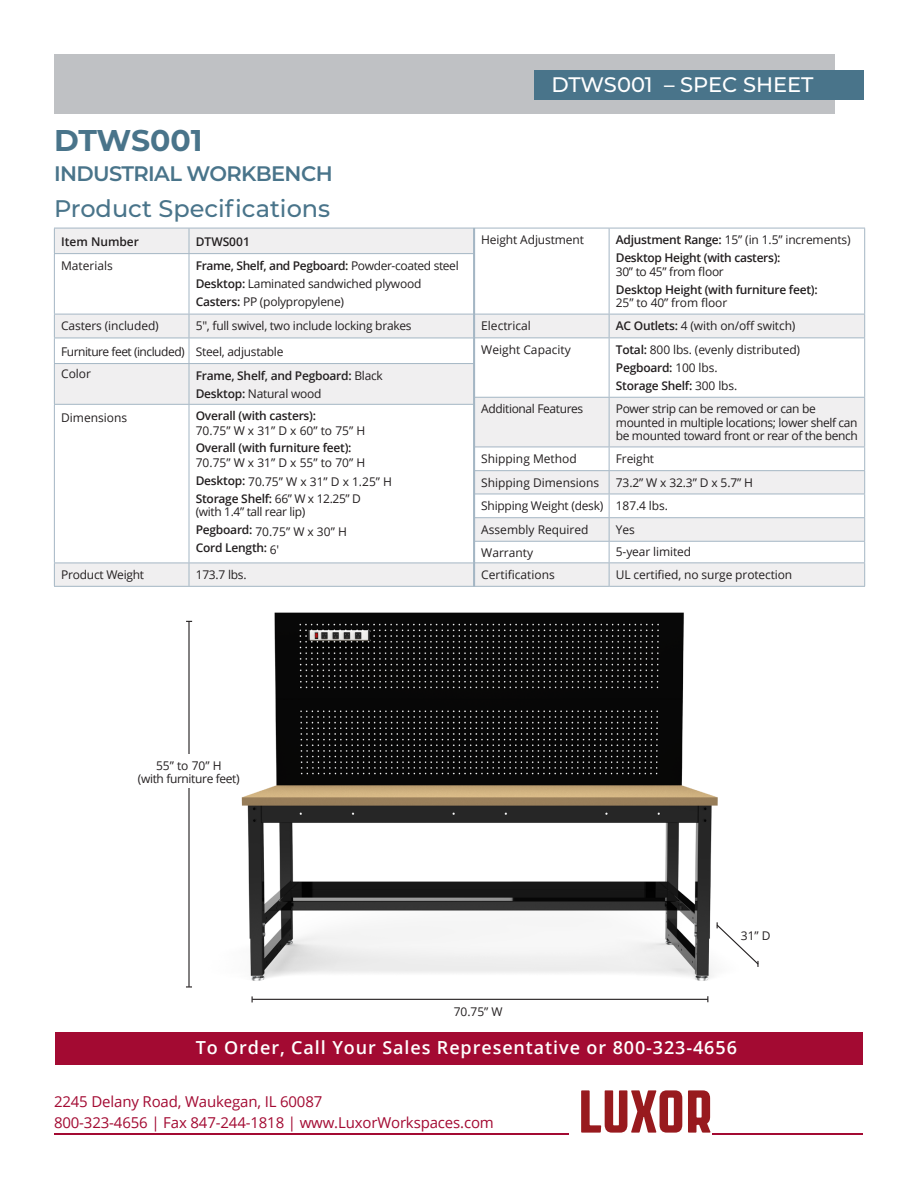
<style>
.page{position:relative;width:918px;height:1188px;background:#fff}
.page>*{position:absolute;margin:0;border:0;box-sizing:border-box;transform-origin:0 0}
.t1{font:700 30px "Montserrat";letter-spacing:-.01em;color:#49748a}
.t2{font:500 24px "Montserrat";color:#49748a}
.t3{font:600 21px "Montserrat";letter-spacing:-.03em;color:#49748a}
.t4{font:500 21px "Montserrat";color:#fff}
.t5{font:600 18px "Open Sans";letter-spacing:.05em;color:#fff}
.Footer_Contact_info{font:15px "Open Sans";letter-spacing:-.01em;color:#a30a32}
.t6{font:12px/13.5px "Open Sans";letter-spacing:-.02em;color:#231f20}
.t7{font:600 12px/13.5px "Open Sans";letter-spacing:-.02em;color:#231f20}
.t8{font:12px/15px "Open Sans";color:#231f20}
.t9{font:12px "Open Sans";letter-spacing:-.04em;color:#231f20}
.t10{font:600 12px "Open Sans";color:#231f20}
.s1{font-weight:600}
.s2{font-weight:400}
</style>
<div class="page">
<img style="left:241px;top:612px;width:477px;height:388px">
<hr style="left:188px;top:621px;width:2px;height:366px;background:#231f20">
<div style="left:131px;top:755px;width:110px;height:33px;background:#fff"></div>
<hr style="left:252px;top:999px;width:456px;height:1px;background:#231f20">
<svg style="left:716px;top:922px;width:43px;height:45px"></svg>
<hr style="left:54px;top:1134px;width:514px;height:1px;background:#a30a32">
<hr style="left:712px;top:1133px;width:150px;height:1px;background:#a30a32">
<div style="left:54px;top:54px;width:781px;height:60px;background:#bfc1c4"></div>
<div style="left:534px;top:70px;width:330px;height:29px;background:#49748a"></div>
<svg style="left:581px;top:1090px;width:101px;height:43px"></svg>
<svg style="left:688px;top:1090px;width:23px;height:43px"></svg>
<div style="left:55px;top:364px;width:418px;height:222px;background:#f0eff0"></div>
<svg style="left:55px;top:405px;width:418px;height:158px"></svg>
<hr style="left:54px;top:364px;width:1px;height:40px;background:#a4b6c4">
<hr style="left:189px;top:364px;width:1px;height:40px;background:#a4b6c4">
<hr style="left:54px;top:404px;width:135px;height:1px;background:#a4b6c4">
<hr style="left:189px;top:404px;width:285px;height:1px;background:#a4b6c4">
<hr style="left:54px;top:563px;width:135px;height:1px;background:#a4b6c4">
<svg style="left:54px;top:563px;width:1px;height:23px"></svg>
<hr style="left:189px;top:563px;width:285px;height:1px;background:#a4b6c4">
<svg style="left:189px;top:563px;width:1px;height:23px"></svg>
<hr style="left:54px;top:586px;width:135px;height:1px;background:#a4b6c4">
<hr style="left:189px;top:586px;width:285px;height:1px;background:#a4b6c4">
<hr style="left:54px;top:405px;width:1px;height:158px;background:#a4b6c4">
<hr style="left:189px;top:405px;width:1px;height:158px;background:#a4b6c4">
<svg style="left:475px;top:229px;width:389px;height:85px"></svg>
<svg style="left:475px;top:315px;width:389px;height:271px;fill:#f0eff0"></svg>
<hr style="left:474px;top:228px;width:135px;height:1px;background:#a4b6c4">
<hr style="left:609px;top:228px;width:256px;height:1px;background:#a4b6c4">
<hr style="left:609px;top:228px;width:1px;height:86px;background:#a4b6c4">
<hr style="left:864px;top:228px;width:1px;height:86px;background:#a4b6c4">
<hr style="left:609px;top:338px;width:1px;height:59px;background:#a4b6c4">
<hr style="left:864px;top:338px;width:1px;height:59px;background:#a4b6c4">
<hr style="left:474px;top:314px;width:135px;height:1px;background:#a4b6c4">
<svg style="left:54px;top:228px;width:419px;height:136px"></svg>
<hr style="left:474px;top:337px;width:135px;height:1px;background:#a4b6c4">
<hr style="left:609px;top:314px;width:256px;height:1px;background:#a4b6c4">
<svg style="left:609px;top:314px;width:1px;height:23px"></svg>
<svg style="left:864px;top:314px;width:1px;height:23px"></svg>
<hr style="left:609px;top:337px;width:256px;height:1px;background:#a4b6c4">
<hr style="left:474px;top:397px;width:135px;height:1px;background:#a4b6c4">
<hr style="left:474px;top:447px;width:135px;height:1px;background:#a4b6c4">
<hr style="left:609px;top:397px;width:256px;height:1px;background:#a4b6c4">
<hr style="left:609px;top:398px;width:1px;height:49px;background:#a4b6c4">
<hr style="left:864px;top:398px;width:1px;height:49px;background:#a4b6c4">
<hr style="left:609px;top:447px;width:256px;height:1px;background:#a4b6c4">
<hr style="left:474px;top:470px;width:135px;height:1px;background:#a4b6c4">
<hr style="left:474px;top:494px;width:135px;height:1px;background:#a4b6c4">
<hr style="left:609px;top:470px;width:256px;height:1px;background:#a4b6c4">
<hr style="left:609px;top:494px;width:256px;height:1px;background:#a4b6c4">
<hr style="left:474px;top:517px;width:135px;height:1px;background:#a4b6c4">
<hr style="left:474px;top:541px;width:135px;height:1px;background:#a4b6c4">
<hr style="left:609px;top:517px;width:256px;height:1px;background:#a4b6c4">
<hr style="left:609px;top:541px;width:256px;height:1px;background:#a4b6c4">
<hr style="left:474px;top:562px;width:135px;height:1px;background:#a4b6c4">
<hr style="left:474px;top:586px;width:135px;height:1px;background:#a4b6c4">
<hr style="left:609px;top:562px;width:256px;height:1px;background:#a4b6c4">
<svg style="left:609px;top:447px;width:1px;height:139px"></svg>
<svg style="left:864px;top:447px;width:1px;height:139px"></svg>
<hr style="left:609px;top:586px;width:256px;height:1px;background:#a4b6c4">
<hr style="left:473px;top:228px;width:2px;height:359px;background:#a4b6c4">
<div style="left:55px;top:1032px;width:808px;height:33px;background:#a30a32"></div>
<p class="t1" style="left:54px;top:119px;width:150px">DTWS001</p>
<p class="t3" style="left:54px;top:159px;width:280px">INDUSTRIAL WORKBENCH</p>
<p class="t2" style="left:54px;top:192px;width:278px">Product Specifications</p>
<p class="t10" style="left:61px;top:233px;width:79px">Item Number</p>
<p class="t10" style="left:196px;top:233px;width:56px">DTWS001</p>
<p class="t8" style="left:61px;top:258px;width:53px">Materials</p>
<p class="t6" style="left:196px;top:256px;width:264px;line-height:18px"><span class="s1">Frame, Shelf, and Pegboard:</span> Powder-coated steel<br><span class="s1">Desktop:</span> Laminated sandwiched plywood</p>
<p class="t6" style="left:196px;top:294px;width:150px"><span class="s1">Casters:</span> PP (polypropylene)</p>
<p class="t6" style="left:61px;top:319px;width:99px">Casters (included)</p>
<p class="t6" style="left:196px;top:319px;width:217px">5", full swivel, two include locking brakes</p>
<p class="t9" style="left:61px;top:343px;width:125px">Furniture feet (included)</p>
<p class="t6" style="left:196px;top:344px;width:89px">Steel, adjustable</p>
<p class="t6" style="left:61px;top:367px;width:31px">Color</p>
<p class="t7" style="left:196px;top:368px;width:189px">Frame, Shelf, and Pegboard: <span class="s2">Black</span></p>
<p class="t6" style="left:196px;top:386px;width:127px"><span class="s1">Desktop:</span> Natural wood</p>
<p class="t8" style="left:61px;top:410px;width:68px">Dimensions</p>
<p class="t8" style="left:196px;top:408px;width:171px"><span class="s1">Overall (with casters):<br></span>70.75” W x 31” D x 60” to 75” H</p>
<p class="t7" style="left:196px;top:440px;width:171px;line-height:15px">Overall (with furniture feet):<br><span class="s2">70.75” W x 31” D x 55” to 70” H</span></p>
<p class="t6" style="left:196px;top:475px;width:198px"><span class="s1">Desktop:</span> 70.75” W x 31” D x 1.25” H</p>
<p class="t6" style="left:196px;top:492px;width:167px"><span class="s1">Storage Shelf:</span> 66” W x 12.25” D (with 1.4” tall rear lip)</p>
<p class="t6" style="left:196px;top:525px;width:153px"><span class="s1">Pegboard:</span> 70.75” W x 30” H</p>
<p class="t7" style="left:196px;top:541px;width:85px">Cord Length: <span class="s2">6'</span></p>
<p class="t6" style="left:61px;top:568px;width:85px">Product Weight</p>
<p class="t6" style="left:196px;top:568px;width:52px">173.7 lbs.</p>
<p class="t4" style="left:551px;top:70px;width:264px">DTWS001 – SPEC SHEET</p>
<p class="t6" style="left:481px;top:233px;width:104px">Height Adjustment</p>
<p class="t6" style="left:616px;top:233px;width:236px"><span class="s1">Adjustment Range:</span> 15” (in 1.5” increments)</p>
<p class="t7" style="left:616px;top:251px;width:166px">Desktop Height (with casters):<br><span class="s2">30” to 45” from floor</span></p>
<p class="t7" style="left:616px;top:282px;width:203px">Desktop Height (with furniture feet):<br><span class="s2">25” to 40” from floor</span></p>
<p class="t8" style="left:481px;top:318px;width:51px">Electrical</p>
<p class="t6" style="left:616px;top:319px;width:181px"><span class="s1">AC Outlets:</span> 4 (with on/off switch)</p>
<p class="t8" style="left:481px;top:342px;width:91px">Weight Capacity</p>
<p class="t6" style="left:616px;top:343px;width:186px"><span class="s1">Total:</span> 800 lbs. (evenly distributed)</p>
<p class="t7" style="left:616px;top:361px;width:103px">Pegboard: <span class="s2">100 lbs.</span></p>
<p class="t7" style="left:616px;top:379px;width:123px">Storage Shelf: <span class="s2">300 lbs.</span></p>
<p class="t6" style="left:481px;top:402px;width:104px">Additional Features</p>
<p class="t6" style="left:616px;top:402px;width:244px">Power strip can be removed or can be mounted in multiple locations; lower shelf can be mounted toward front or rear of the bench</p>
<p class="t8" style="left:481px;top:451px;width:97px">Shipping Method</p>
<p class="t6" style="left:616px;top:452px;width:40px">Freight</p>
<p class="t8" style="left:481px;top:475px;width:119px">Shipping Dimensions</p>
<p class="t6" style="left:616px;top:475px;width:139px">73.2” W x 32.3” D x 5.7” H</p>
<p class="t6" style="left:481px;top:499px;width:124px">Shipping Weight (desk)</p>
<p class="t6" style="left:616px;top:499px;width:53px">187.4 lbs.</p>
<p class="t8" style="left:481px;top:522px;width:109px">Assembly Required</p>
<p class="t6" style="left:616px;top:522px;width:20px">Yes</p>
<p class="t8" style="left:481px;top:545px;width:53px">Warranty</p>
<p class="t6" style="left:616px;top:544px;width:77px">5-year limited</p>
<p class="t8" style="left:481px;top:567px;width:75px">Certifications</p>
<p class="t6" style="left:616px;top:568px;width:178px">UL certified, no surge protection</p>
<p class="t6" style="left:138px;top:758px;width:103px;text-align:center">55” to 70” H<br>(with furniture feet)</p>
<p class="t6" style="left:741px;top:928px;width:31px">31” D</p>
<p class="t6" style="left:454px;top:1005px;width:51px">70.75” W</p>
<p class="t5" style="left:196px;top:1035px;width:543px">To Order, Call Your Sales Representative or 800-323-4656</p>
<p class="Footer_Contact_info" style="left:54px;top:1091px;width:270px">2245 Delany Road, Waukegan, IL 60087</p>
<p class="Footer_Contact_info" style="left:54px;top:1112px;width:441px">800-323-4656 | Fax 847-244-1818 | www.LuxorWorkspaces.com</p>
</div>
